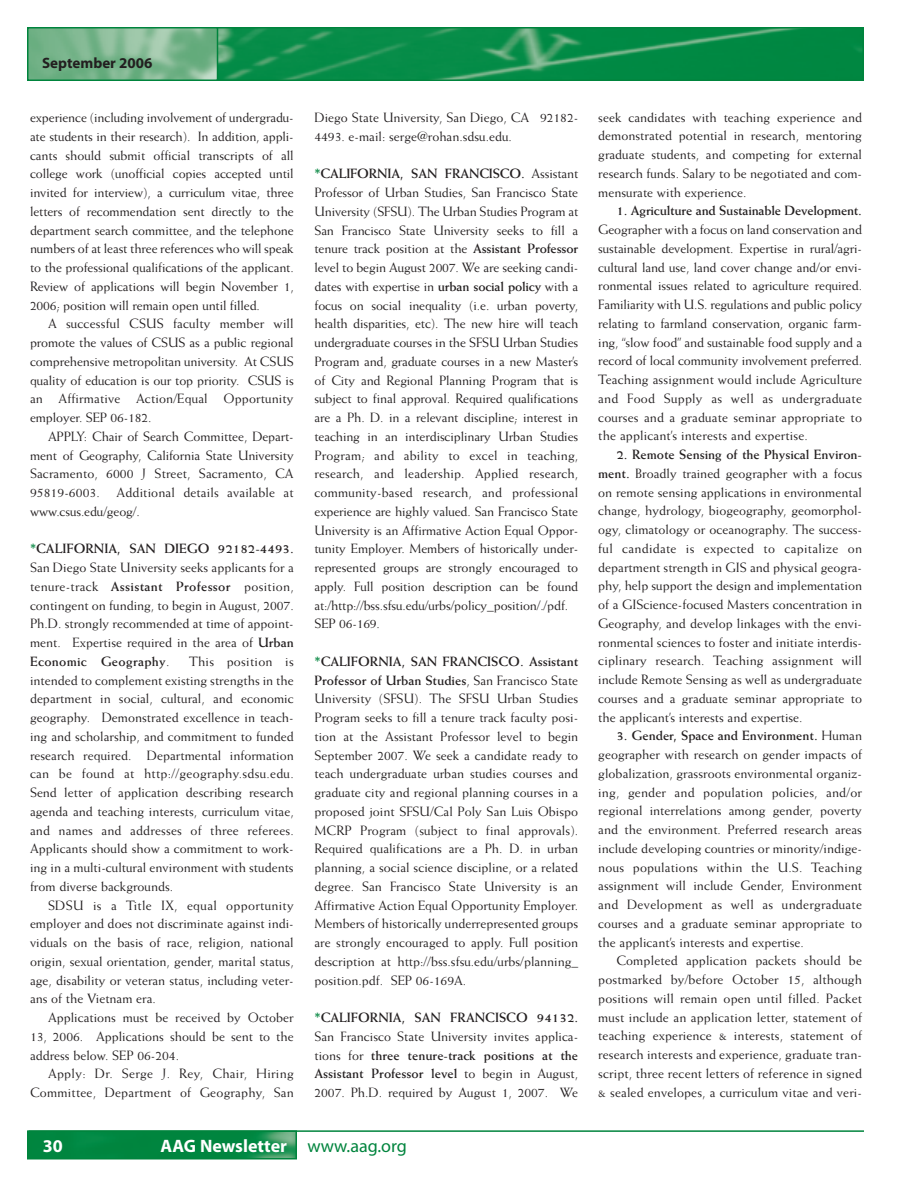
<style>
.page{position:relative;width:918px;height:1188px;background:#fff}
.page>*{position:absolute;margin:0;border:0;box-sizing:border-box;transform-origin:0 0}
.t1{font:700 18px "Myriad";color:#fff}
.t2{font:700 15px "Myriad";color:#231f20}
.t3{font:13.5px/18.8px "Weiss";letter-spacing:-.01em;color:#231f20;text-align:justify}
.t4{font:13.5px/18.8px "Weiss";letter-spacing:.015em;color:#231f20;text-align:right}
.t5{font:700 13.5px "Weiss";letter-spacing:-.01em;color:#231f20}
.s1{font-weight:700;color:#00843d}
.s2{font-weight:700}
.s3{font-weight:400;color:#00843d}
</style>
<div class="page">
<img style="left:30px;top:1133px;width:264px;height:24px">
<div style="left:27px;top:1130px;width:270px;height:30px;border:2px solid #00843d"></div>
<hr style="left:29px;top:1130px;width:835px;height:2px;background:#00843d">
<img style="left:218px;top:30px;width:643px;height:48px">
<div style="left:27px;top:27px;width:837px;height:54px;border:2px solid #00843d"></div>
<img style="left:30px;top:30px;width:185px;height:48px">
<div style="left:27px;top:27px;width:191px;height:54px;border:2px solid #00843d"></div>
<p class="t2" style="left:42px;top:57px;width:112px">September 2006</p>
<p class="t3" style="left:30px;top:109px;width:265px">experience (including involvement of undergradu&shy;ate students in their research). In addition, appli&shy;cants should submit official transcripts of all college work (unofficial copies accepted until invited for interview), a curriculum vitae, three letters of recommendation sent directly to the department search committee, and the telephone numbers of at least three references who will speak to the professional qualifications of the applicant.<br>Review of applications will begin November 1, 2006; position will remain open until filled.</p>
<p class="t3" style="left:30px;top:315px;width:265px;text-indent:18px">A successful CSUS faculty member will promote the values of CSUS as a public regional comprehensive metropolitan university. At CSUS quality of education is our top priority. CSUS is an Affirmative Action/Equal Opportunity employer. SEP 06-182.</p>
<p class="t3" style="left:30px;top:428px;width:265px;text-indent:18px">APPLY: Chair of Search Committee, Depart&shy;ment of Geography, California State University Sacramento, 6000 J Street, Sacramento, CA 95819-6003. Additional details available at www.csus.edu/geog/.</p>
<p class="t3" style="left:30px;top:540px;width:265px"><span class="s1">*</span><span class="s2">CALIFORNIA, SAN DIEGO 92182-4493.<br></span>San Diego State University seeks applicants for a tenure-track <span class="s2">Assistant Professor</span> position, contingent on funding, to begin in August, 2007.<br>Ph.D. strongly recommended at time of appoint&shy;ment. Expertise required in the area of <span class="s2">Urban Economic Geography</span>.</p>
<p class="t3" style="left:30px;top:653px;width:265px;text-indent:159px">This position is intended to complement existing strengths in the department in social, cultural, and economic geography. Demonstrated excellence in teach&shy;ing and scholarship, and commitment to funded research required. Departmental information can be found at http://geography.sdsu.edu.<br>Send letter of application describing research agenda and teaching interests, curriculum vitae, and names and addresses of three referees.<br>Applicants should show a commitment to work&shy;ing in a multi-cultural environment with students from diverse backgrounds.</p>
<p class="t3" style="left:30px;top:897px;width:265px;text-indent:18px">SDSU is a Title IX, equal opportunity employer and does not discriminate against indi&shy;viduals on the basis of race, religion, national origin, sexual orientation, gender, marital status, age, disability or veteran status, including veter&shy;ans of the Vietnam era.</p>
<p class="t3" style="left:30px;top:1009px;width:265px;text-indent:18px">Applications must be received by October 13, 2006. Applications should be sent to the address below. SEP 06-204.</p>
<p class="t4" style="left:30px;top:1065px;width:265px">Apply: Dr. Serge J. Rey, Chair, Hiring<br>Committee, Department of Geography, San</p>
<p class="t3" style="left:314px;top:109px;width:265px">Diego State University, San Diego, CA 92182-<br>4493. e-mail: serge@rohan.sdsu.edu.</p>
<p class="t3" style="left:314px;top:165px;width:265px;text-align:left"><span class="s1">*</span><span class="s2">CALIFORNIA, SAN FRANCISCO.</span> Assistant Professor of Urban Studies, San Francisco State University (SFSU). The Urban Studies Program at San Francisco State University seeks to fill a tenure track position at the <span class="s2">Assistant Professor </span>level to begin August 2007. We are seeking candi&shy;dates with expertise in <span class="s2">urban social policy</span> with a focus on social inequality (i.e. urban poverty, health disparities, etc). The new hire will teach undergraduate courses in the SFSU Urban Studies Program and, graduate courses in a new Master’s of City and Regional Planning Program that is subject to final approval. Required qualifications are a Ph. D. in a relevant discipline; interest in teaching in an interdisciplinary Urban Studies Program; and ability to excel in teaching, research, and leadership. Applied research, community-based research, and professional experience are highly valued. San Francisco State University is an Affirmative Action Equal Oppor&shy;tunity Employer. Members of historically under&shy;represented groups are strongly encouraged to apply. Full position description can be found at:/http://bss.sfsu.edu/urbs/policy_position/./pdf.<br>SEP 06-169.</p>
<p class="t3" style="left:314px;top:653px;width:265px"><span class="s1">*</span><span class="s2">CALIFORNIA, SAN FRANCISCO. Assistant Professor of Urban Studies</span>, San Francisco State University (SFSU). The SFSU Urban Studies Program seeks to fill a tenure track faculty posi&shy;tion at the Assistant Professor level to begin September 2007. We seek a candidate ready to teach undergraduate urban studies courses and graduate city and regional planning courses in a proposed joint SFSU/Cal Poly San Luis Obispo MCRP Program (subject to final approvals).<br>Required qualifications are a Ph. D. in urban planning, a social science discipline, or a related degree. San Francisco State University is an Affirmative Action Equal Opportunity Employer.<br>Members of historically underrepresented groups are strongly encouraged to apply. Full position description at http://bss.sfsu.edu/urbs/planning_ position.pdf. SEP 06-169A.</p>
<p class="t3" style="left:314px;top:1009px;width:265px"><span class="s1">*</span><span class="s2">CALIFORNIA, SAN FRANCISCO 94132.<br></span>San Francisco State University invites applica&shy;tions for <span class="s2">three tenure-track positions at the Assistant Professor level</span> to begin in August, 2007. Ph.D. required by August 1, 2007. We</p>
<h1 class="t1" style="left:43px;top:1139px;width:21px">30</h1>
<h1 class="t1" style="left:161px;top:1139px;width:248px">AAG Newsletter <span class="s3">www.aag.org</span></h1>
<p class="t3" style="left:598px;top:109px;width:265px">seek candidates with teaching experience and demonstrated potential in research, mentoring graduate students, and competing for external research funds. Salary to be negotiated and com&shy;mensurate with experience.</p>
<p class="t5" style="left:616px;top:206px;width:247px">1. Agriculture and Sustainable Development.</p>
<p class="t3" style="left:598px;top:221px;width:265px">Geographer with a focus on land conservation and sustainable development. Expertise in rural/agri&shy;cultural land use, land cover change and/or envi&shy;ronmental issues related to agriculture required.<br>Familiarity with U.S. regulations and public policy relating to farmland conservation, organic farm&shy;ing, “slow food” and sustainable food supply and a record of local community involvement preferred.<br>Teaching assignment would include Agriculture and Food Supply as well as undergraduate courses and a graduate seminar appropriate to the applicant’s interests and expertise.</p>
<p class="t3" style="left:598px;top:446px;width:265px;text-indent:18px"><span class="s2">2. Remote Sensing of the Physical Environ&shy;ment.</span> Broadly trained geographer with a focus on remote sensing applications in environmental change, hydrology, biogeography, geomorphol&shy;ogy, climatology or oceanography. The success&shy;ful candidate is expected to capitalize on department strength in GIS and physical geogra&shy;phy, help support the design and implementation of a GIScience-focused Masters concentration in Geography, and develop linkages with the envi&shy;ronmental sciences to foster and initiate interdis&shy;ciplinary research. Teaching assignment will include Remote Sensing as well as undergraduate courses and a graduate seminar appropriate to the applicant’s interests and expertise.</p>
<p class="t3" style="left:598px;top:727px;width:265px;text-indent:18px"><span class="s2">3. Gender, Space and Environment.</span> Human geographer with research on gender impacts of globalization, grassroots environmental organiz&shy;ing, gender and population policies, and/or regional interrelations among gender, poverty and the environment. Preferred research areas include developing countries or minority/indige&shy;nous populations within the U.S. Teaching assignment will include Gender, Environment and Development as well as undergraduate courses and a graduate seminar appropriate to the applicant’s interests and expertise.</p>
<p class="t3" style="left:598px;top:952px;width:265px;text-indent:18px">Completed application packets should be postmarked by/before October 15, although positions will remain open until filled. Packet must include an application letter, statement of teaching experience &amp; interests, statement of research interests and experience, graduate tran&shy;script, three recent letters of reference in signed &amp; sealed envelopes, a curriculum vitae and veri-</p>
</div>
